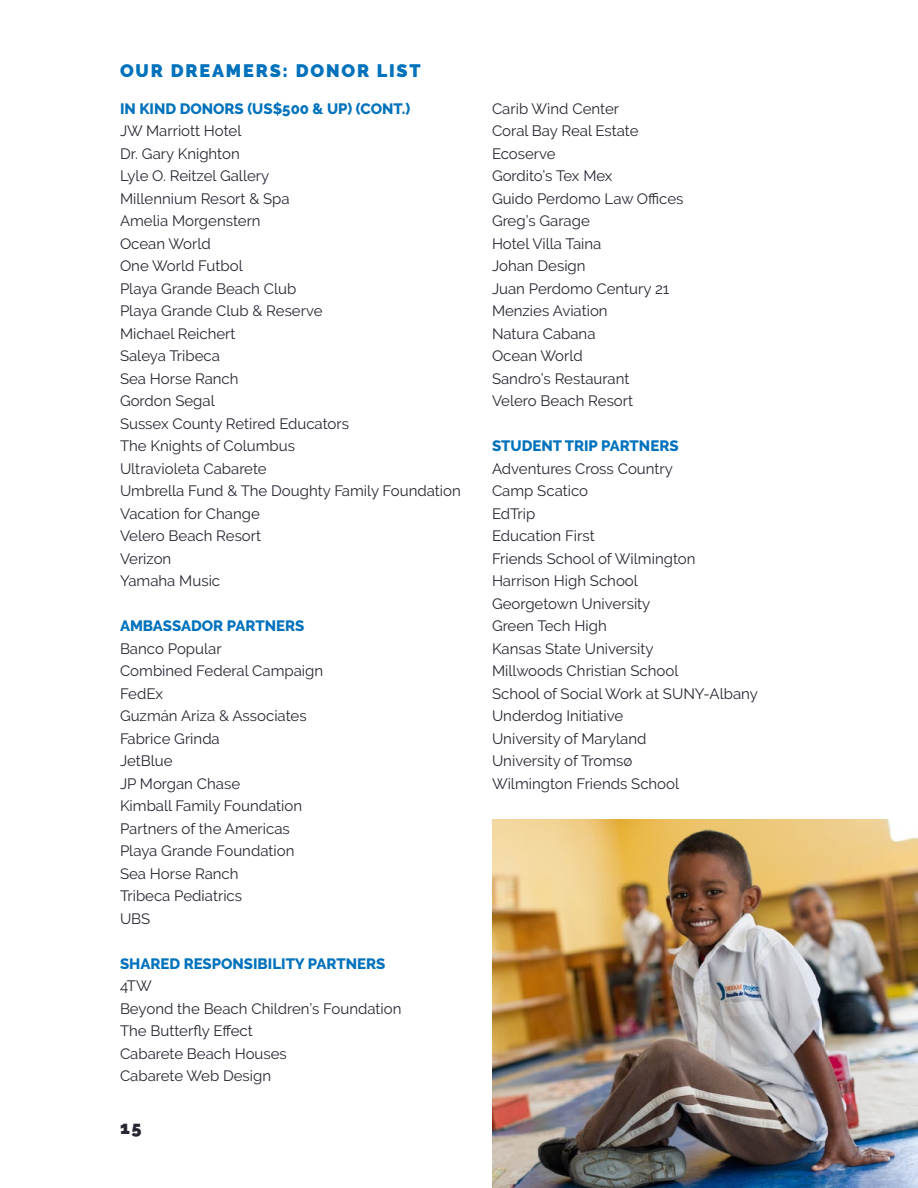
<style>
.page{position:relative;width:918px;height:1188px;background:#fff}
.page>*{position:absolute;margin:0;border:0;box-sizing:border-box;transform-origin:0 0}
.t1{font:900 18px "Raleway";letter-spacing:.105em;color:#0072bc}
.t2{font:900 18px "Raleway";color:#272733}
.t3{font:15px/22.5px "Raleway";color:#272733}
.t4{font:800 15px "Raleway";color:#0072bc}
</style>
<div class="page">
<img style="left:492px;top:819px;width:426px;height:369px">
<p class="t1" style="left:120px;top:60px;width:302px">OUR DREAMERS: DONOR LIST</p>
<p class="t4" style="left:120px;top:100px;width:292px">IN KIND DONORS (US$500 &amp; UP) (CONT.)</p>
<p class="t3" style="left:120px;top:120px;width:342px">JW Marriott Hotel<br>Dr. Gary Knighton<br>Lyle O. Reitzel Gallery<br>Millennium Resort &amp; Spa<br>Amelia Morgenstern<br>Ocean World<br>One World Futbol<br>Playa Grande Beach Club<br>Playa Grande Club &amp; Reserve<br>Michael Reichert<br>Saleya Tribeca<br>Sea Horse Ranch<br>Gordon Segal<br>Sussex County Retired Educators<br>The Knights of Columbus<br>Ultravioleta Cabarete<br>Umbrella Fund &amp; The Doughty Family Foundation<br>Vacation for Change<br>Velero Beach Resort<br>Verizon<br>Yamaha Music</p>
<p class="t4" style="left:120px;top:618px;width:186px">AMBASSADOR PARTNERS</p>
<p class="t3" style="left:120px;top:637px;width:205px">Banco Popular<br>Combined Federal Campaign<br>FedEx<br>Guzmán Ariza &amp; Associates<br>Fabrice Grinda<br>JetBlue<br>JP Morgan Chase<br>Kimball Family Foundation<br>Partners of the Americas<br>Playa Grande Foundation<br>Sea Horse Ranch<br>Tribeca Pediatrics<br>UBS</p>
<p class="t4" style="left:120px;top:955px;width:267px">SHARED RESPONSIBILITY PARTNERS</p>
<p class="t3" style="left:120px;top:975px;width:283px">4TW<br>Beyond the Beach Children’s Foundation<br>The Butterfly Effect<br>Cabarete Beach Houses<br>Cabarete Web Design</p>
<p class="t2" style="left:120px;top:1117px;width:23px">15</p>
<p class="t3" style="left:492px;top:97px;width:193px">Carib Wind Center<br>Coral Bay Real Estate<br>Ecoserve<br>Gordito’s Tex Mex<br>Guido Perdomo Law Offices<br>Greg’s Garage<br>Hotel Villa Taina<br>Johan Design<br>Juan Perdomo Century 21<br>Menzies Aviation<br>Natura Cabana<br>Ocean World<br>Sandro’s Restaurant<br>Velero Beach Resort</p>
<p class="t4" style="left:492px;top:438px;width:188px">STUDENT TRIP PARTNERS</p>
<p class="t3" style="left:492px;top:457px;width:267px">Adventures Cross Country<br>Camp Scatico<br>EdTrip<br>Education First<br>Friends School of Wilmington<br>Harrison High School<br>Georgetown University<br>Green Tech High<br>Kansas State University<br>Millwoods Christian School<br>School of Social Work at SUNY-Albany<br>Underdog Initiative<br>University of Maryland<br>University of Tromsø<br>Wilmington Friends School</p>
</div>
